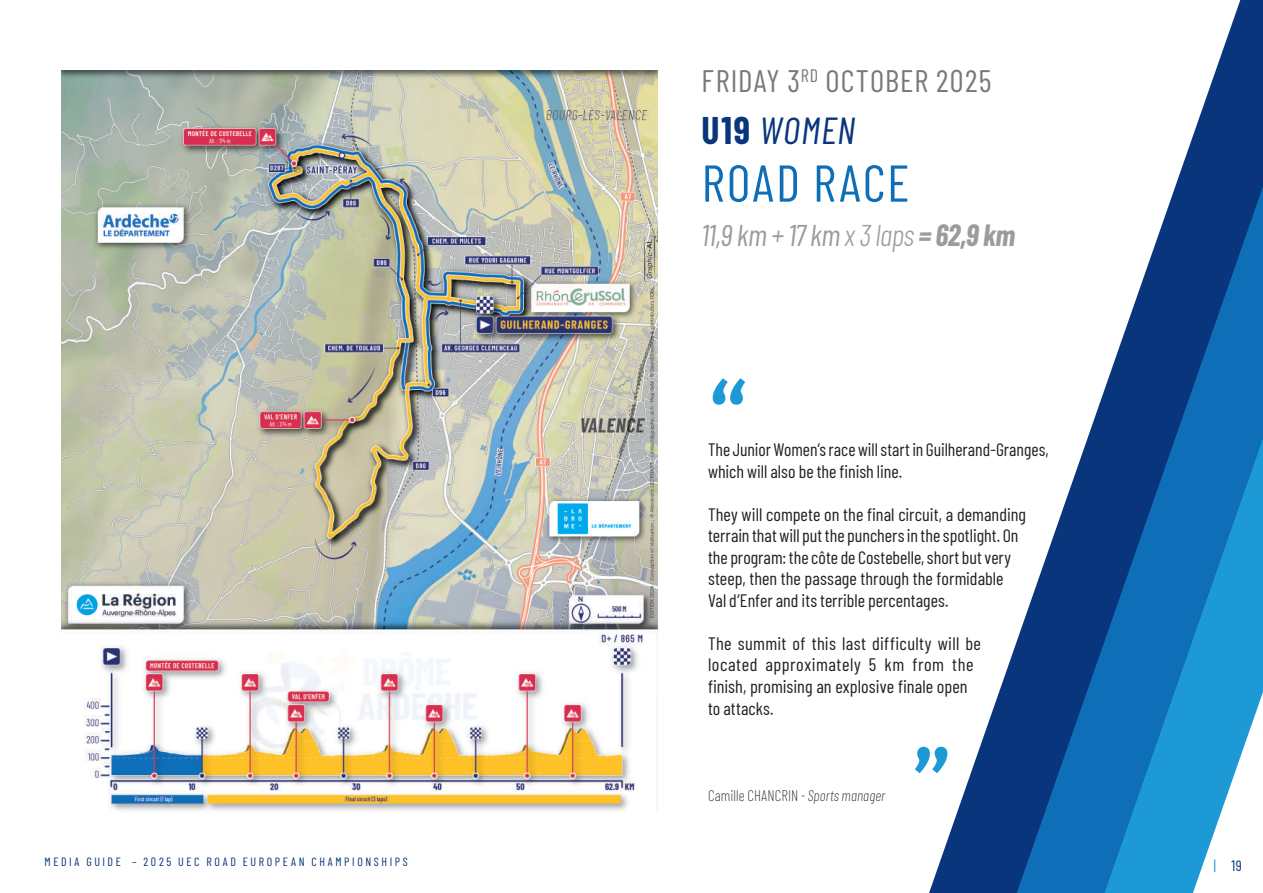
<style>
.page{position:relative;width:1263px;height:893px;background:#fff}
.page>*{position:absolute;margin:0;border:0;box-sizing:border-box;transform-origin:0 0}
.t1{font:700 75px "Bitter";color:#1d99d6}
.t2{font:51.75px "Barlow Condensed";letter-spacing:.04em;color:#0f6eb8}
.t3{font:italic 37.65px "Barlow Condensed";letter-spacing:.025em;color:#08357c}
.t4{font:31.05px "Barlow Condensed";letter-spacing:.04em;color:#76787b}
.t5{font:italic 30px "Barlow Condensed";letter-spacing:-.02em;color:#9c9c9c}
.t6{font:18px/21.6px "Barlow Condensed";color:#231f20}
.t7{font:200 15px "Barlow Condensed";letter-spacing:.005em;color:#231f20}
.t8{font:15px "Barlow Condensed";color:#08357c}
.t9{font:12px "Barlow Condensed";letter-spacing:.22em;color:#08357c}
.s1{font-weight:700;font-style:normal}
.s2{font-weight:300}
.s3{font-weight:700}
.s4{font-style:italic}
.s5{color:#1d99d6}
</style>
<div class="page">
<svg style="left:929px;top:678px;width:75px;height:215px"></svg>
<svg style="left:1004px;top:428px;width:87px;height:465px;fill:#08357c"></svg>
<svg style="left:1091px;top:0;width:172px;height:893px"></svg>
<img style="left:61px;top:70px;width:596px;height:741px">
<p class="t9" style="left:45px;top:853px;width:365px">MEDIA GUIDE – 2025 UEC ROAD EUROPEAN CHAMPIONSHIPS</p>
<h3 class="t4" style="left:702px;top:59px;width:291px">FRIDAY 3<sup>RD</sup> OCTOBER 2025</h3>
<h3 class="t3" style="left:702px;top:104px;width:155px"><span class="s1">U19</span> WOMEN</h3>
<h2 class="t2" style="left:702px;top:146px;width:209px">ROAD RACE</h2>
<h3 class="t5" style="left:702px;top:214px;width:315px">11,9 km + 17 km <span class="s2">x 3 laps</span> <span class="s3">= 62,9 km</span></h3>
<h1 class="t1" style="left:708px;top:365px;width:42px">“</h1>
<p class="t6" style="left:708px;top:438px;width:342px">The Junior Women’s race will start in Guilherand-Granges, which will also be the finish line.</p>
<p class="t6" style="left:708px;top:502px;width:319px">They will compete on the final circuit, a demanding terrain that will put the punchers in the spotlight. On the program: the côte de Costebelle, short but very steep, then the passage through the formidable Val d’Enfer and its terrible percentages.</p>
<p class="t6" style="left:708px;top:631px;width:274px">The summit of this last difficulty will be located approximately 5 km from the finish, promising an explosive finale open to attacks.</p>
<p class="t7" style="left:708px;top:785px;width:179px">Camille CHANCRIN <span class="s4">- Sports manager</span></p>
<h1 class="t1" style="left:911px;top:734px;width:42px">”</h1>
<p class="t8" style="left:1214px;top:855px;width:30px"><span class="s5">|</span> 19</p>
</div>
